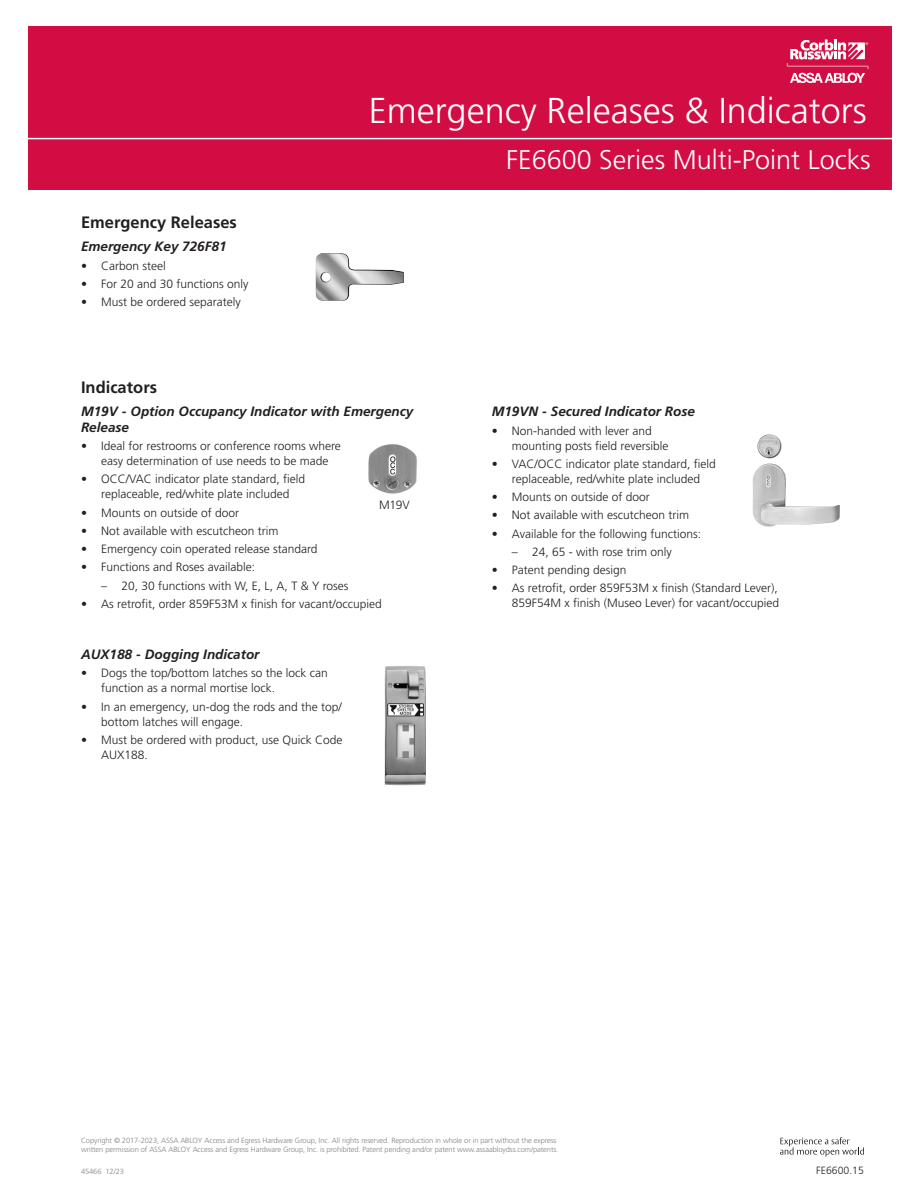
<style>
.page{position:relative;width:918px;height:1188px;background:#fff}
.page>*{position:absolute;margin:0;border:0;box-sizing:border-box;transform-origin:0 0}
.Page_Title__Left_Page{font:300 36px "Frutiger LT Pro";color:#fff}
.t1{font:300 27px "Frutiger LT Pro";color:#fff}
.Heading_1__SPAN{font:700 16.5px "Frutiger LT Pro";color:#231f20}
.Heading_2{font:italic 700 13.5px/16.2px "Frutiger LT Pro";color:#231f20}
.Body{font:300 12px/15px "Frutiger LT Pro";color:#231f20}
.t2{font:300 10.5px "Frutiger LT Pro";color:#231f20}
.t3{font:300 7.5px/9px "Frutiger LT Pro";letter-spacing:-.01em;color:#808285}
</style>
<div class="page">
<div style="left:28px;top:26px;width:864px;height:164px;background:#d20d44"></div>
<hr style="left:0;top:138px;width:918px;height:1px;background:#fff">
<svg style="left:787px;top:39px;width:81px;height:44px"></svg>
<svg style="left:780px;top:1137px;width:84px;height:20px"></svg>
<img style="left:384px;top:666px;width:42px;height:120px">
<img style="left:316px;top:260px;width:88px;height:41px">
<img style="left:368px;top:444px;width:49px;height:50px">
<img style="left:753px;top:434px;width:87px;height:93px">
<p class="Heading_1__SPAN" style="left:81px;top:213px;width:157px">Emergency Releases</p>
<p class="Heading_2" style="left:81px;top:239px;width:147px">Emergency Key 726F81</p>
<p class="Body" style="left:81px;top:258px;width:86px">• Carbon steel</p>
<p class="Body" style="left:81px;top:276px;width:169px">• For 20 and 30 functions only</p>
<p class="Body" style="left:81px;top:294px;width:161px">• Must be ordered separately</p>
<p class="Page_Title__Left_Page" style="left:369px;top:90px;width:500px">Emergency Releases &amp; Indicators</p>
<h1 class="Page_Title__Left_Page" style="left:607px;top:91px;width:247px">Rim Exit Feature</h1>
<h2 class="t1" style="left:506px;top:144px;width:366px">FE6600 Series Multi-Point Locks</h2>
<h2 class="t1" style="left:708px;top:143px;width:161px">FE6600 Series</h2>
<p class="Heading_1__SPAN" style="left:81px;top:377px;width:78px">Indicators</p>
<p class="Heading_2" style="left:81px;top:403px;width:334px">M19V - Option Occupancy Indicator with Emergency<br>Release</p>
<p class="Body" style="left:101px;top:439px;width:241px;text-indent:-20px">• Ideal for restrooms or conference rooms where easy determination of use needs to be made</p>
<p class="Body" style="left:81px;top:472px;width:226px;text-align:center">• OCC/VAC indicator plate standard, field replaceable, red/white plate included</p>
<p class="Body" style="left:81px;top:505px;width:160px">• Mounts on outside of door</p>
<p class="Body" style="left:81px;top:523px;width:199px">• Not available with escutcheon trim</p>
<p class="Body" style="left:81px;top:542px;width:238px">• Emergency coin operated release standard</p>
<p class="Body" style="left:81px;top:560px;width:176px">• Functions and Roses available:</p>
<p class="Body" style="left:101px;top:578px;width:249px">– 20, 30 functions with W, E, L, A, T &amp; Y roses</p>
<p class="Body" style="left:81px;top:596px;width:302px">• As retrofit, order 859F53M x finish for vacant/occupied</p>
<p class="Heading_2" style="left:81px;top:646px;width:180px">AUX188 - Dogging Indicator</p>
<p class="Body" style="left:101px;top:666px;width:228px;text-indent:-20px">• Dogs the top/bottom latches so the lock can function as a normal mortise lock.</p>
<p class="Body" style="left:101px;top:699px;width:242px;text-indent:-20px">• In an emergency, un-dog the rods and the top/ bottom latches will engage.</p>
<p class="Body" style="left:101px;top:732px;width:243px;text-indent:-20px">• Must be ordered with product, use Quick Code<br>AUX188.</p>
<p class="Body" style="left:379px;top:498px;width:32px">M19V</p>
<p class="Heading_2" style="left:492px;top:404px;width:205px">M19VN - Secured Indicator Rose</p>
<p class="Body" style="left:512px;top:423px;width:158px;text-indent:-20px">• Non-handed with lever and mounting posts field reversible</p>
<p class="Body" style="left:492px;top:456px;width:226px;text-align:center">• VAC/OCC indicator plate standard, field replaceable, red/white plate included</p>
<p class="Body" style="left:492px;top:489px;width:160px">• Mounts on outside of door</p>
<p class="Body" style="left:492px;top:508px;width:199px">• Not available with escutcheon trim</p>
<p class="Body" style="left:492px;top:526px;width:211px">• Available for the following functions:</p>
<p class="Body" style="left:512px;top:544px;width:162px">– 24, 65 - with rose trim only</p>
<p class="Body" style="left:492px;top:562px;width:136px">• Patent pending design</p>
<p class="Body" style="left:492px;top:581px;width:289px;text-align:right">• As retrofit, order 859F53M x finish (Standard Lever),<br>859F54M x finish (Museo Lever) for vacant/occupied</p>
<p class="t3" style="left:81px;top:1136px;width:479px">Copyright © 2017-2023, ASSA ABLOY Access and Egress Hardware Group, Inc. All rights reserved. Reproduction in whole or in part without the express written permission of ASSA ABLOY Access and Egress Hardware Group, Inc. is prohibited. Patent pending and/or patent www.assaabloydss.com/patents.</p>
<p class="t3" style="left:81px;top:1167px;width:44px">45466 12/23</p>
<p class="t2" style="left:816px;top:1164px;width:49px">FE6600.15</p>
</div>
